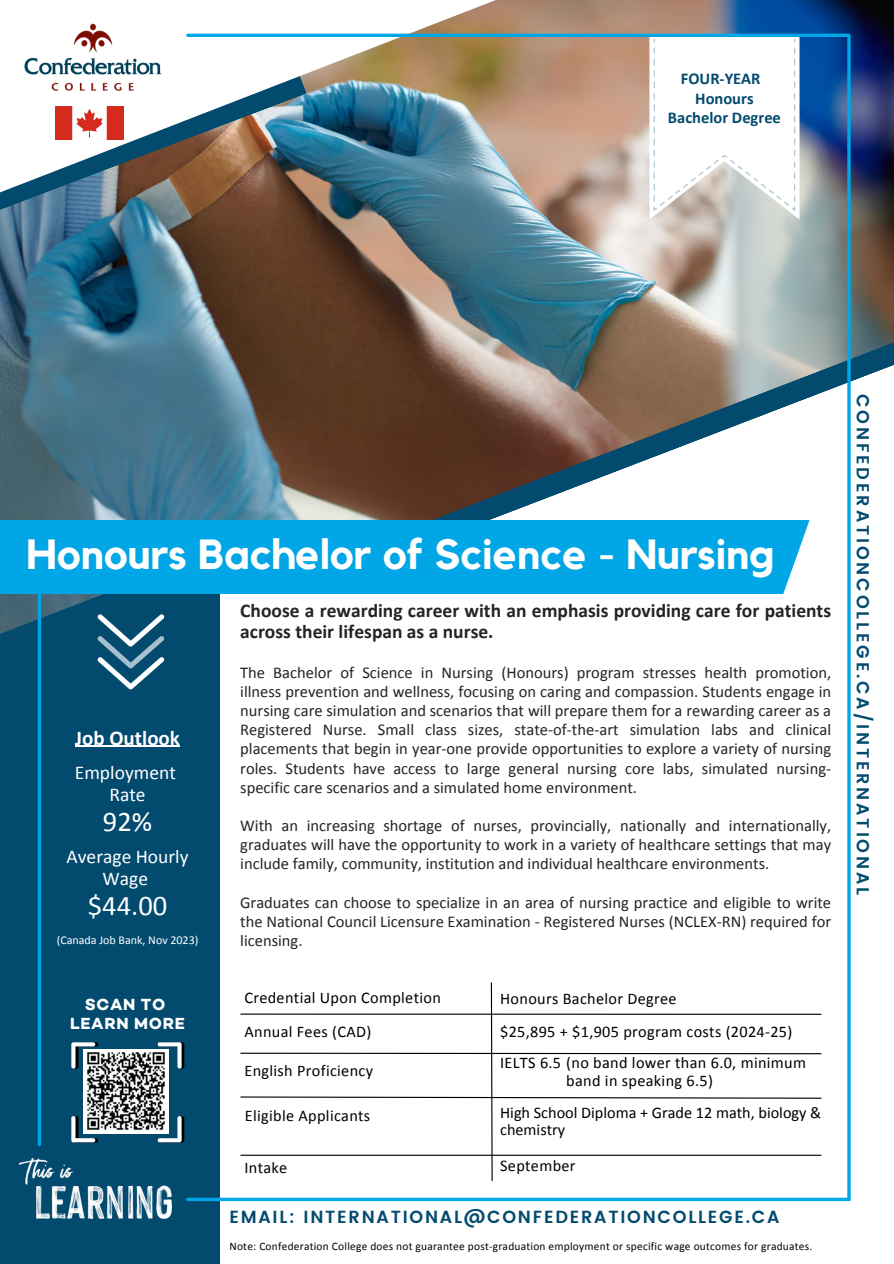
<style>
.page{position:relative;width:894px;height:1264px;background:#fff}
.page>*{position:absolute;margin:0;border:0;box-sizing:border-box;transform-origin:0 0}
.t1{font:700 42px "Kollektif";color:#fff}
.t2{font:28.5px "Calibri";color:#fff}
.t3{font:700 21px "Calibri";color:#fff}
.t4{font:700 19.5px/21.3px "Calibri";color:#242424}
.t5{font:19.5px/22.2px "Calibri";color:#fff;text-align:center}
.t6{font:600 17.55px "Poppins";letter-spacing:.1em;color:#034a6f}
.t7{font:600 17.55px "Poppins";letter-spacing:.16em;color:#034a6f}
.t8{font:16.5px/19.2px "Calibri";color:#242424;text-align:justify}
.t9{font:700 16.5px/19.2px "Calibri";color:#034a6f;text-align:center}
.t10{font:16.35px "Campton Bold DEMO";letter-spacing:.04em;color:#fff}
.t11{font:16.2px "Calibri";letter-spacing:.02em;color:#000}
.t12{font:16.2px/17.7px "Calibri";color:#000}
.t13{font:12px "Calibri";color:#fff}
.t14{font:11.4px "Calibri";letter-spacing:.02em;color:#000}
</style>
<div class="page">
<img style="left:0;top:0;width:893px;height:353px">
<svg style="left:258px;top:339px;width:519px;height:14px;background:#796f63"></svg>
<svg style="left:0;top:353px;width:777px;height:167px;background:#6f7474"></svg>
<svg style="left:0;top:593px;width:220px;height:99px;background:#0b4e71"></svg>
<div style="left:0;top:692px;width:251px;height:571px;background:#034a6f"></div>
<svg style="left:0;top:203px;width:306px;height:125px;background:#495f69"></svg>
<img style="left:0;top:0;width:739px;height:203px">
<div style="left:220px;top:589px;width:673px;height:674px;background:#fff"></div>
<div style="left:0;top:520px;width:893px;height:73px;background:#01a6e6"></div>
<svg style="left:777px;top:332px;width:116px;height:443px"></svg>
<img style="left:10px;top:9px;width:166px;height:97px">
<svg style="left:188px;top:1197px;width:660px;height:4px;background:#2cb4e8"></svg>
<hr style="left:847px;top:37px;width:3px;height:1162px;background:#01a6e6">
<hr style="left:38px;top:570px;width:3px;height:574px;background:#01a6e6">
<hr style="left:188px;top:34px;width:660px;height:3px;background:#01a6e6">
<img style="left:55px;top:106px;width:68px;height:34px">
<svg style="left:649px;top:37px;width:150px;height:182px"></svg>
<img style="left:20px;top:1158px;width:152px;height:60px">
<svg style="left:240px;top:982px;width:582px;height:199px"></svg>
<svg style="left:97px;top:614px;width:67px;height:75px;background:#3c7390"></svg>
<hr style="left:75px;top:745px;width:105px;height:1px;background:#fff">
<svg style="left:71px;top:1116px;width:27px;height:26px"></svg>
<svg style="left:158px;top:1116px;width:26px;height:26px"></svg>
<svg style="left:158px;top:1042px;width:26px;height:26px"></svg>
<svg style="left:71px;top:1042px;width:27px;height:26px"></svg>
<img style="left:84px;top:1049px;width:85px;height:84px">
<p class="t9" style="left:667px;top:71px;width:114px">FOUR-YEAR<br>Honours<br>Bachelor Degree</p>
<p class="t1" style="left:27px;top:534px;width:749px">Honours Bachelor of Science - Nursing</p>
<p class="t4" style="left:240px;top:601px;width:592px">Choose a rewarding career with an emphasis providing care for patients across their lifespan as a nurse.</p>
<p class="t8" style="left:240px;top:664px;width:592px">The Bachelor of Science in Nursing (Honours) program stresses health promotion, illness prevention and wellness, focusing on caring and compassion. Students engage in nursing care simulation and scenarios that will prepare them for a rewarding career as a Registered Nurse. Small class sizes, state-of-the-art simulation labs and clinical placements that begin in year-one provide opportunities to explore a variety of nursing roles. Students have access to large general nursing core labs, simulated nursing&shy;specific care scenarios and a simulated home environment.</p>
<p class="t8" style="left:240px;top:817px;width:592px">With an increasing shortage of nurses, provincially, nationally and internationally, graduates will have the opportunity to work in a variety of healthcare settings that may include family, community, institution and individual healthcare environments.</p>
<p class="t8" style="left:240px;top:893px;width:592px">Graduates can choose to specialize in an area of nursing practice and eligible to write the National Council Licensure Examination - Registered Nurses (NCLEX-RN) required for licensing.</p>
<p class="t3" style="left:75px;top:728px;width:106px">Job Outlook</p>
<p class="t5" style="left:75px;top:763px;width:102px">Employment</p>
<p class="t5" style="left:109px;top:785px;width:38px">Rate</p>
<p class="t2" style="left:103px;top:809px;width:51px">92%</p>
<p class="t5" style="left:67px;top:847px;width:123px">Average Hourly<br>Wage</p>
<p class="t2" style="left:88px;top:893px;width:81px">$44.00</p>
<p class="t13" style="left:57px;top:935px;width:143px">(Canada Job Bank, Nov 2023)</p>
<p class="t10" style="left:85px;top:996px;width:82px">SCAN TO</p>
<p class="t10" style="left:70px;top:1015px;width:116px">LEARN MORE</p>
<p class="t11" style="left:244px;top:990px;width:198px">Credential Upon Completion</p>
<p class="t11" style="left:500px;top:991px;width:178px">Honours Bachelor Degree</p>
<p class="t11" style="left:244px;top:1024px;width:128px">Annual Fees (CAD)</p>
<p class="t11" style="left:500px;top:1024px;width:294px">$25,895 + $1,905 program costs (2024-25)</p>
<p class="t11" style="left:244px;top:1064px;width:130px">English Proficiency</p>
<p class="t11" style="left:500px;top:1055px;width:307px">IELTS 6.5 (no band lower than 6.0, minimum</p>
<p class="t11" style="left:566px;top:1073px;width:148px">band in speaking 6.5)</p>
<p class="t11" style="left:245px;top:1108px;width:127px">Eligible Applicants</p>
<p class="t12" style="left:500px;top:1104px;width:322px">High School Diploma + Grade 12 math, biology &amp; chemistry</p>
<p class="t11" style="left:244px;top:1161px;width:44px">Intake</p>
<p class="t11" style="left:500px;top:1158px;width:77px">September</p>
<p class="t6" style="left:229px;top:1206px;width:551px">EMAIL: INTERNATIONAL@CONFEDERATIONCOLLEGE.CA</p>
<p class="t14" style="left:229px;top:1241px;width:584px">Note: Confederation College does not guarantee post-graduation employment or specific wage outcomes for graduates.</p>
<p class="t7" style="left:872px;top:394px;width:503px;rotate:90deg">CONFEDERATIONCOLLEGE.CA/INTERNATIONAL</p>
</div>
